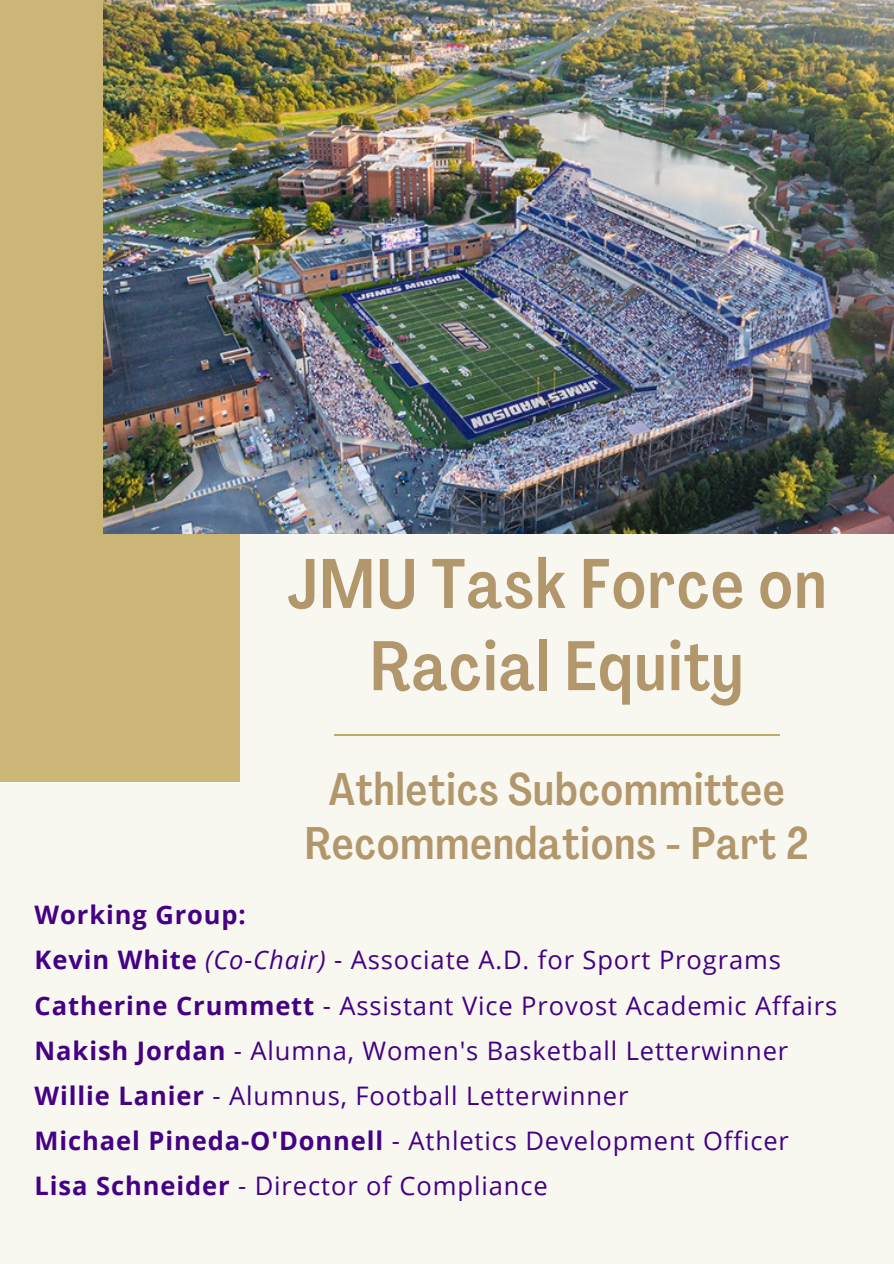
<style>
.page{position:relative;width:894px;height:1264px;background:#fff}
.page>*{position:absolute;margin:0;border:0;box-sizing:border-box;transform-origin:0 0}
.t1{font:500 69px/82.2px "Agrandir Tight";letter-spacing:.025em;color:#b2966c;text-align:center}
.t2{font:500 45px/54px "Agrandir Tight";letter-spacing:.025em;color:#b2966c;text-align:center}
.t3{font:25.5px "Open Sans";letter-spacing:.035em;color:#450084}
.t4{font:700 25.5px "Open Sans";letter-spacing:.035em;color:#450084}
.s1{font-weight:700}
.s2{font-style:italic}
</style>
<div class="page">
<div style="left:0;top:0;width:893px;height:1263px;background:#f8f8f1"></div>
<hr style="left:334px;top:734px;width:445px;height:1px;background:#c2aa69">
<div style="left:0;top:0;width:240px;height:782px;background:#cbb677"></div>
<img style="left:104px;top:0;width:789px;height:534px">
<p class="t1" style="left:287px;top:549px;width:540px">JMU Task Force on<br>Racial Equity</p>
<p class="t2" style="left:304px;top:766px;width:505px">Athletics Subcommittee<br>Recommendations - Part 2</p>
<p class="t4" style="left:35px;top:897px;width:213px">Working Group:</p>
<p class="t3" style="left:35px;top:942px;width:747px"><span class="s1">Kevin White</span> <span class="s2">(Co-Chair)</span> - Associate A.D. for Sport Programs</p>
<p class="t3" style="left:35px;top:987px;width:803px"><span class="s1">Catherine Crummett</span> - Assistant Vice Provost Academic Affairs</p>
<p class="t3" style="left:35px;top:1032px;width:755px"><span class="s1">Nakish Jordan</span> - Alumna, Women's Basketball Letterwinner</p>
<p class="t3" style="left:35px;top:1077px;width:595px"><span class="s1">Willie Lanier</span> - Alumnus, Football Letterwinner</p>
<p class="t3" style="left:35px;top:1122px;width:755px"><span class="s1">Michael Pineda-O'Donnell</span> - Athletics Development Officer</p>
<p class="t3" style="left:35px;top:1167px;width:514px"><span class="s1">Lisa Schneider</span> - Director of Compliance</p>
</div>
